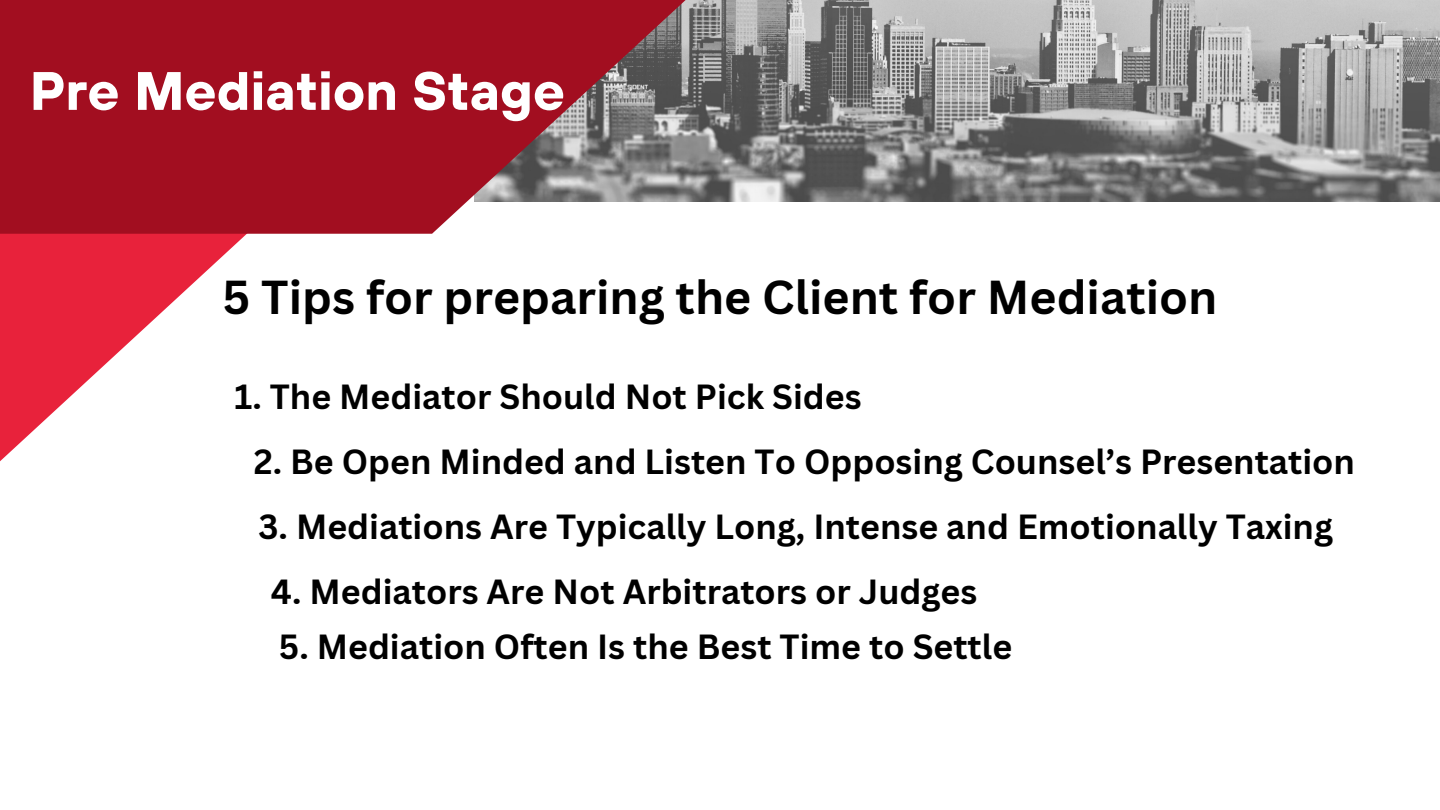
<style>
.page{position:relative;width:1440px;height:810px;background:#fff}
.page>*{position:absolute;margin:0;border:0;box-sizing:border-box;transform-origin:0 0}
.t1{font:700 54px "TT Hoves";color:#fff}
.t2{font:700 46.4px "Canva Sans";color:#000}
.t3{font:700 34px "Canva Sans";color:#000}
</style>
<div class="page">
<img style="left:720px;top:0;width:720px;height:202px">
<svg style="left:0;top:234px;width:247px;height:227px"></svg>
<svg style="left:0;top:0;width:720px;height:234px;background:#a12d3c"></svg>
<p class="t1" style="left:30px;top:56px;width:537px">Pre Mediation Stage</p>
<p class="t2" style="left:222px;top:265px;width:997px">5 Tips for preparing the Client for Mediation</p>
<p class="t3" style="left:234px;top:372px;width:629px">1. The Mediator Should Not Pick Sides</p>
<p class="t3" style="left:254px;top:437px;width:1103px">2. Be Open Minded and Listen To Opposing Counsel’s Presentation</p>
<p class="t3" style="left:259px;top:503px;width:1076px">3. Mediations Are Typically Long, Intense and Emotionally Taxing</p>
<p class="t3" style="left:271px;top:568px;width:708px">4. Mediators Are Not Arbitrators or Judges</p>
<p class="t3" style="left:279px;top:622px;width:735px">5. Mediation Often Is the Best Time to Settle</p>
</div>
